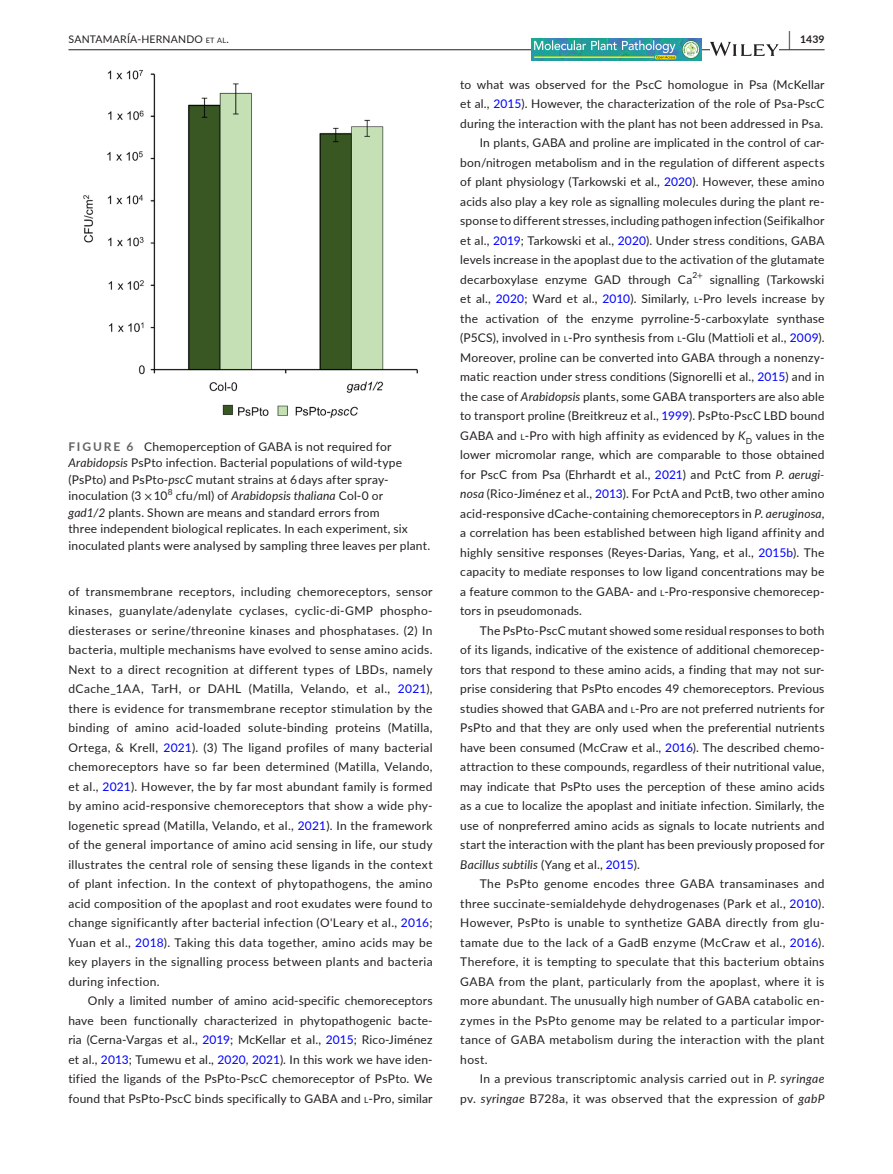
<style>
.page{position:relative;width:893px;height:1174px;background:#fff}
.page>*{position:absolute;margin:0;border:0;box-sizing:border-box;transform-origin:0 0}
.t1{font:12px/19.5px "Lato";letter-spacing:.015em;color:#231f20;text-align:justify}
.t2{font:10.5px "Lato";letter-spacing:.025em;color:#231f20}
.t3{font:700 10.5px "Lato";color:#231f20}
.t4{font:8.4px "Lato";color:#231f20}
.s1{font-style:inherit}
.s2{font-size:7.35px}
.s3{font-size:19.5px}
.s4{font-weight:700;color:#636366}
.s5{font-style:italic}
.s6{font-family:"STIX"}
.s7{color:#00f}
.s8{font-size:8.4px}
</style>
<div class="page">
<hr style="left:68px;top:49px;width:756px;height:1px;background:#231f20">
<img style="left:531px;top:38px;width:170px;height:22px">
<svg style="left:710px;top:42px;width:69px;height:14px"></svg>
<img style="left:83px;top:70px;width:335px;height:348px">
<p class="t2" style="left:68px;top:31px;width:162px"><span class="s1">S</span>ANTAMARÍA<span class="s1">-H</span>ERNANDO <span class="s2">et al</span><span class="s1">.</span></p>
<p class="t3" style="left:789px;top:31px;width:37px"><span class="s3">|</span> 1439</p>
<p class="t1" style="left:68px;top:438px;width:335px;line-height:16.5px;text-align:left"><span class="s4">FIGURE 6</span> Chemoperception of GABA is not required for <span class="s5">Arabidopsis</span> PsPto infection. Bacterial populations of wild-type (PsPto) and PsPto-<span class="s5">pscC</span> mutant strains at 6 days after spray&shy;inoculation (3 <span class="s6">×</span> 10</p>
<p class="t4" style="left:168px;top:486px;width:6px">8</p>
<p class="t1" style="left:68px;top:487px;width:363px;line-height:16.5px;text-align:left;text-indent:107px">cfu/ml) of <span class="s5">Arabidopsis thaliana</span> Col-0 or<br><span class="s5">gad1/2</span> plants. Shown are means and standard errors from<br>three independent biological replicates. In each experiment, six inoculated plants were analysed by sampling three leaves per plant.</p>
<p class="t1" style="left:68px;top:581px;width:366px">of transmembrane receptors, including chemoreceptors, sensor kinases, guanylate/adenylate cyclases, cyclic-di-GMP phospho&shy;diesterases or serine/threonine kinases and phosphatases. (2) In bacteria, multiple mechanisms have evolved to sense amino acids.<br>Next to a direct recognition at different types of LBDs, namely dCache_1AA, TarH, or DAHL (Matilla, Velando, et al., <span class="s7">2021</span>), there is evidence for transmembrane receptor stimulation by the binding of amino acid-loaded solute-binding proteins (Matilla, Ortega, &amp; Krell, <span class="s7">2021</span>). (3) The ligand profiles of many bacterial chemoreceptors have so far been determined (Matilla, Velando, et al., <span class="s7">2021</span>). However, the by far most abundant family is formed by amino acid-responsive chemoreceptors that show a wide phy&shy;logenetic spread (Matilla, Velando, et al., <span class="s7">2021</span>). In the framework of the general importance of amino acid sensing in life, our study illustrates the central role of sensing these ligands in the context of plant infection. In the context of phytopathogens, the amino acid composition of the apoplast and root exudates were found to change significantly after bacterial infection (O'Leary et al., <span class="s7">2016</span>; Yuan et al., <span class="s7">2018</span>). Taking this data together, amino acids may be key players in the signalling process between plants and bacteria during infection.</p>
<p class="t1" style="left:68px;top:990px;width:366px;text-indent:19px">Only a limited number of amino acid-specific chemoreceptors have been functionally characterized in phytopathogenic bacte&shy;ria (Cerna-Vargas et al., <span class="s7">2019</span>; McKellar et al., <span class="s7">2015</span>; Rico-Jiménez et al., <span class="s7">2013</span>; Tumewu et al., <span class="s7">2020</span>, <span class="s7">2021</span>). In this work we have iden&shy;tified the ligands of the PsPto-PscC chemoreceptor of PsPto. We found that PsPto-PscC binds specifically to GABA and <span class="s8">l</span>-Pro, similar</p>
<p class="t1" style="left:460px;top:74px;width:366px">to what was observed for the PscC homologue in Psa (McKellar</p>
<p class="t1" style="left:460px;top:93px;width:366px">et al., <span class="s7">2015</span>). However, the characterization of the role of Psa-PscC</p>
<p class="t1" style="left:460px;top:113px;width:365px">during the interaction with the plant has not been addressed in Psa.</p>
<p class="t1" style="left:480px;top:132px;width:346px">In plants, GABA and proline are implicated in the control of car-</p>
<p class="t1" style="left:460px;top:152px;width:366px">bon/nitrogen metabolism and in the regulation of different aspects</p>
<p class="t1" style="left:460px;top:171px;width:366px">of plant physiology (Tarkowski et al., <span class="s7">2020</span>). However, these amino</p>
<p class="t1" style="left:460px;top:191px;width:366px">acids also play a key role as signalling molecules during the plant re-</p>
<p class="t1" style="left:460px;top:210px;width:366px">sponse to different stresses, including pathogen infection (Seifikalhor</p>
<p class="t1" style="left:460px;top:230px;width:366px">et al., <span class="s7">2019</span>; Tarkowski et al., <span class="s7">2020</span>). Under stress conditions, GABA</p>
<p class="t1" style="left:460px;top:249px;width:366px">levels increase in the apoplast due to the activation of the glutamate</p>
<p class="t1" style="left:460px;top:269px;width:234px">decarboxylase enzyme GAD through Ca</p>
<p class="t4" style="left:692px;top:269px;width:12px">2<span class="s6">+</span></p>
<p class="t1" style="left:460px;top:269px;width:366px;text-indent:250px">signalling (Tarkowski et al., <span class="s7">2020</span>; Ward et al., <span class="s7">2010</span>). Similarly, <span class="s8">l</span>-Pro levels increase by the activation of the enzyme pyrroline-5-carboxylate synthase (P5CS), involved in <span class="s8">l</span>-Pro synthesis from <span class="s8">l</span>-Glu (Mattioli et al., <span class="s7">2009</span>).<br>Moreover, proline can be converted into GABA through a nonenzy&shy;matic reaction under stress conditions (Signorelli et al., <span class="s7">2015</span>) and in the case of <span class="s5">Arabidopsis</span> plants, some GABA transporters are also able to transport proline (Breitkreuz et al., <span class="s7">1999</span>). PsPto-PscC LBD bound GABA and <span class="s8">l</span>-Pro with high affinity as evidenced by <span class="s5">K</span><sub>D</sub> values in the lower micromolar range, which are comparable to those obtained for PscC from Psa (Ehrhardt et al., <span class="s7">2021</span>) and PctC from <span class="s5">P. aerugi&shy;nosa</span> (Rico-Jiménez et al., <span class="s7">2013</span>). For PctA and PctB, two other amino acid-responsive dCache-containing chemoreceptors in <span class="s5">P. aeruginosa</span>, a correlation has been established between high ligand affinity and highly sensitive responses (Reyes-Darias, Yang, et al., <span class="s7">2015b</span>). The capacity to mediate responses to low ligand concentrations may be a feature common to the GABA- and <span class="s8">l</span>-Pro-responsive chemorecep&shy;tors in pseudomonads.</p>
<p class="t1" style="left:460px;top:620px;width:366px;text-indent:20px">The PsPto-PscC mutant showed some residual responses to both of its ligands, indicative of the existence of additional chemorecep&shy;tors that respond to these amino acids, a finding that may not sur&shy;prise considering that PsPto encodes 49 chemoreceptors. Previous studies showed that GABA and <span class="s8">l</span>-Pro are not preferred nutrients for PsPto and that they are only used when the preferential nutrients have been consumed (McCraw et al., <span class="s7">2016</span>). The described chemo&shy;attraction to these compounds, regardless of their nutritional value, may indicate that PsPto uses the perception of these amino acids as a cue to localize the apoplast and initiate infection. Similarly, the use of nonpreferred amino acids as signals to locate nutrients and start the interaction with the plant has been previously proposed for <span class="s5">Bacillus subtilis</span> (Yang et al., <span class="s7">2015</span>).</p>
<p class="t1" style="left:460px;top:873px;width:366px;text-indent:20px">The PsPto genome encodes three GABA transaminases and three succinate-semialdehyde dehydrogenases (Park et al., <span class="s7">2010</span>).<br>However, PsPto is unable to synthetize GABA directly from glu&shy;tamate due to the lack of a GadB enzyme (McCraw et al., <span class="s7">2016</span>).<br>Therefore, it is tempting to speculate that this bacterium obtains GABA from the plant, particularly from the apoplast, where it is more abundant. The unusually high number of GABA catabolic en&shy;zymes in the PsPto genome may be related to a particular impor&shy;tance of GABA metabolism during the interaction with the plant host.</p>
<p class="t1" style="left:460px;top:1068px;width:366px;text-align:right">In a previous transcriptomic analysis carried out in <span class="s5">P. syringae<br></span>pv. <span class="s5">syringae</span> B728a, it was observed that the expression of <span class="s5">gabP</span></p>
</div>
